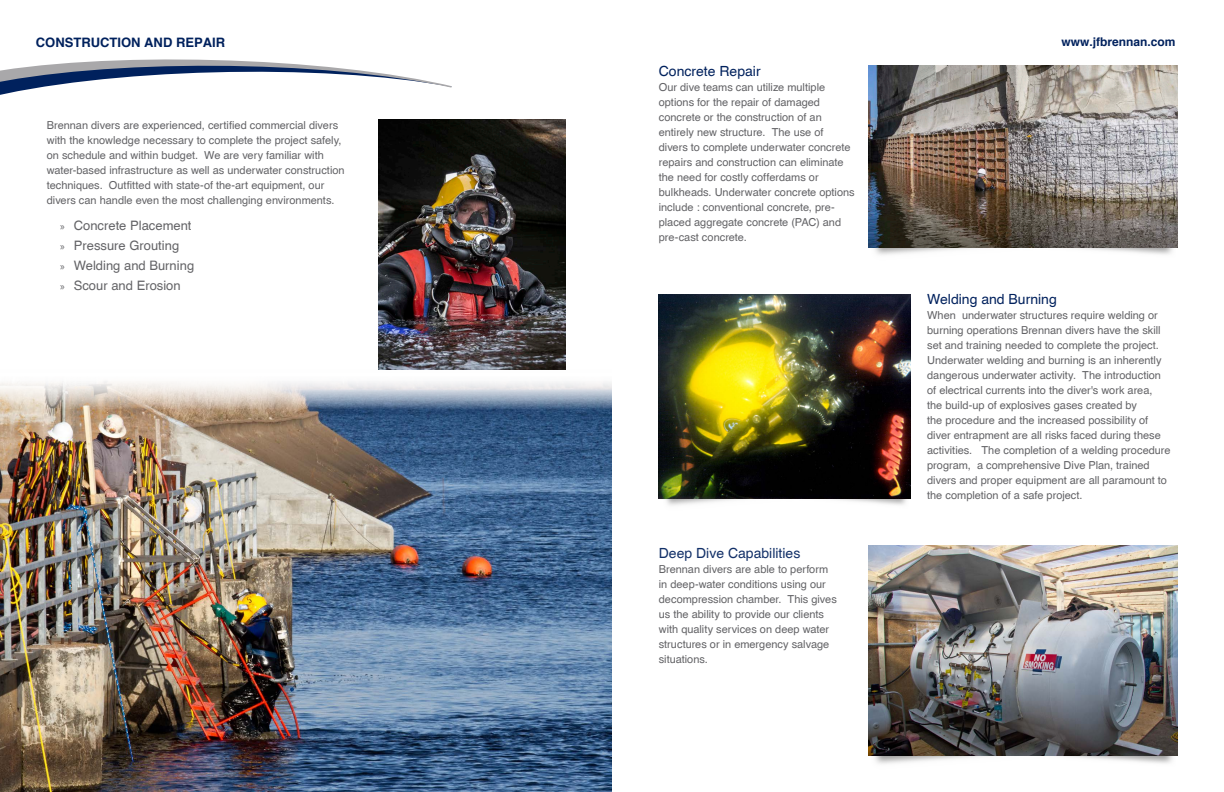
<style>
.page{position:relative;width:1224px;height:792px;background:#fff}
.page>*{position:absolute;margin:0;border:0;box-sizing:border-box;transform-origin:0 0}
.Paragraph_Head{font:14px "Helvetica";color:#00215d}
.Paragraph_Head-2{font:14px "Helvetica";color:#123068}
.t1{font:13px "Helvetica";color:#636366}
.Body_copy{font:700 13px "Helvetica";color:#00215d}
.Body_copy-2{font:700 12px "Helvetica";color:#00215d}
.Body_Copy_Grey{font:11px/15px "Helvetica";color:#636366}
.Body_copy-3{font:11px/15px "Helvetica";color:#636366}
.s1{font-family:"Myriad Pro";font-size:11px}
</style>
<div class="page">
<img style="left:664px;top:498px;width:244px;height:8px">
<img style="left:874px;top:756px;width:300px;height:8px">
<img style="left:874px;top:248px;width:299px;height:7px">
<img style="left:0;top:369px;width:612px;height:423px">
<svg style="left:0;top:59px;width:452px;height:36px"></svg>
<img style="left:379px;top:120px;width:186px;height:249px">
<img style="left:868px;top:66px;width:309px;height:182px">
<img style="left:659px;top:295px;width:251px;height:203px">
<img style="left:868px;top:546px;width:309px;height:210px">
<p class="Body_copy" style="left:36px;top:34px;width:191px">CONSTRUCTION AND REPAIR</p>
<p class="Body_copy-3" style="left:47px;top:118px;width:299px">Brennan divers are experienced, certified commercial divers with the knowledge necessary to complete the project safely, on schedule and within budget. We are very familiar with water-based infrastructure as well as underwater construction techniques. Outfitted with state-of the-art equipment, our divers can handle even the most challenging environments.</p>
<p class="t1" style="left:60px;top:217px;width:133px"><span class="s1">»</span> Concrete Placement</p>
<p class="t1" style="left:60px;top:237px;width:120px"><span class="s1">»</span> Pressure Grouting</p>
<p class="t1" style="left:60px;top:257px;width:135px"><span class="s1">»</span> Welding and Burning</p>
<p class="t1" style="left:60px;top:277px;width:122px"><span class="s1">»</span> Scour and Erosion</p>
<p class="Paragraph_Head" style="left:659px;top:62px;width:103px">Concrete Repair</p>
<p class="Body_Copy_Grey" style="left:659px;top:79px;width:198px">Our dive teams can utilize multiple options for the repair of damaged concrete or the construction of an entirely new structure. The use of divers to complete underwater concrete repairs and construction can eliminate the need for costly cofferdams or bulkheads. Underwater concrete options include : conventional concrete, pre&shy;placed aggregate concrete (PAC) and pre-cast concrete.</p>
<p class="Paragraph_Head-2" style="left:659px;top:544px;width:143px">Deep Dive Capabilities</p>
<p class="Body_Copy_Grey" style="left:659px;top:561px;width:180px">Brennan divers are able to perform in deep-water conditions using our decompression chamber. This gives us the ability to provide our clients with quality services on deep water structures or in emergency salvage situations.</p>
<p class="Body_copy-2" style="left:1061px;top:34px;width:116px">www.jfbrennan.com</p>
<p class="Paragraph_Head" style="left:927px;top:290px;width:131px">Welding and Burning</p>
<p class="Body_Copy_Grey" style="left:927px;top:307px;width:245px">When underwater structures require welding or burning operations Brennan divers have the skill set and training needed to complete the project.<br>Underwater welding and burning is an inherently dangerous underwater activity. The introduction of electrical currents into the diver's work area,<br>the build-up of explosives gases created by<br>the procedure and the increased possibility of diver entrapment are all risks faced during these activities. The completion of a welding procedure program, a comprehensive Dive Plan, trained divers and proper equipment are all paramount to the completion of a safe project.</p>
</div>
